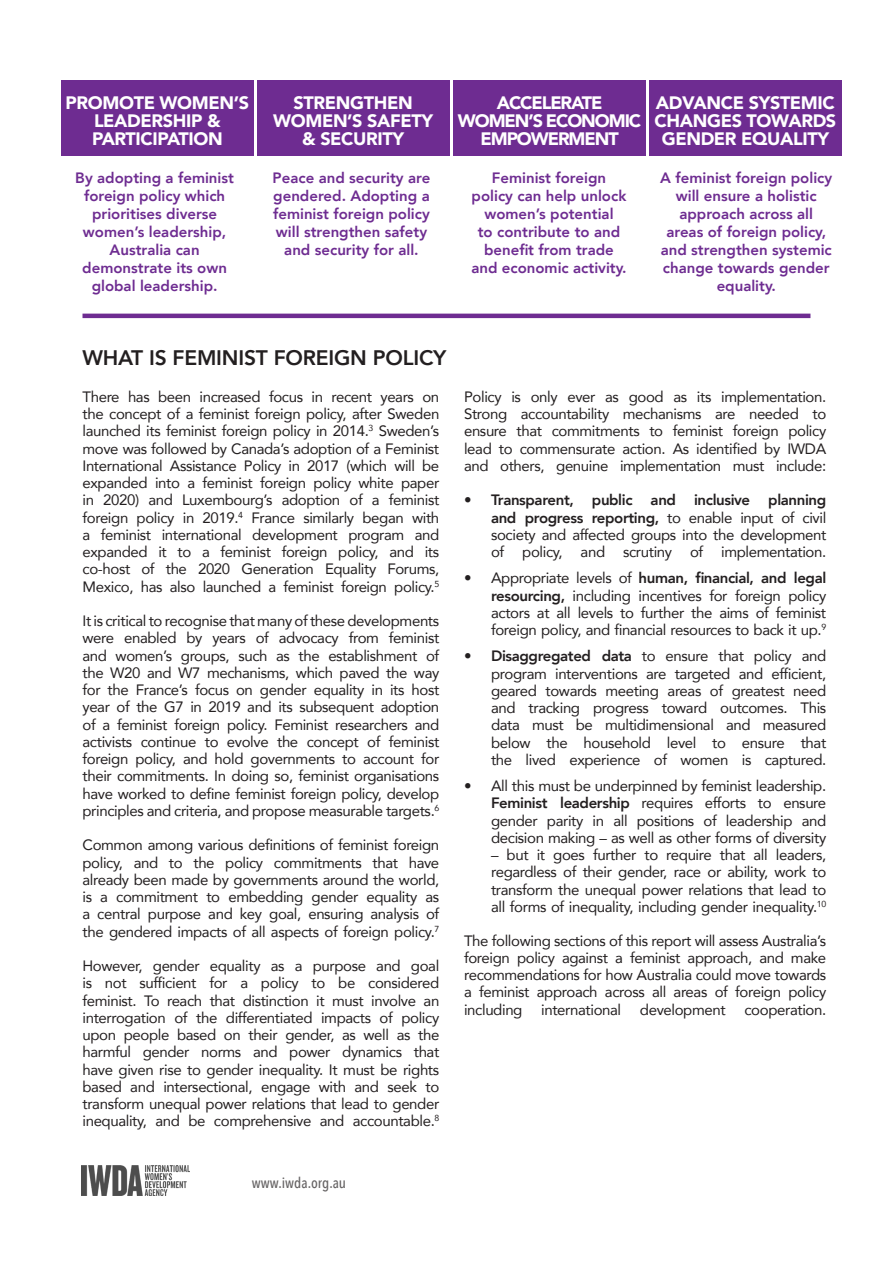
<style>
.page{position:relative;width:893px;height:1263px;background:#fff}
.page>*{position:absolute;margin:0;border:0;box-sizing:border-box;transform-origin:0 0}
.Sub_Heading_-_Black{font:800 21px "Avenir";letter-spacing:-.01em;color:#231f20}
.Icon_heading_underli{font:900 18px/18px "Avenir";letter-spacing:-.02em;color:#fff;text-align:center}
.Icon_heading_underli-2{font:900 18px/18px "Avenir";letter-spacing:-.06em;color:#fff;text-align:center}
.Bodycopy{font:15px/17.2px "Avenir";letter-spacing:-.025em;color:#231f20;text-align:justify}
.Bodycopy_standout_te{font:800 15px/18px "Avenir";color:#6e2c91;text-align:center}
.t1{font:500 15px "Avenir Next Condensed";color:#231f20}
.s1{font-weight:800}
</style>
<div class="page">
<img style="left:82px;top:1165px;width:108px;height:30px">
<div style="left:257px;top:80px;width:192px;height:76px;background:#6e2c91"></div>
<div style="left:61px;top:80px;width:193px;height:76px;background:#6e2c91"></div>
<div style="left:453px;top:80px;width:193px;height:76px;background:#6e2c91"></div>
<div style="left:649px;top:80px;width:193px;height:40px;background:#6e2c91"></div>
<div style="left:649px;top:98px;width:193px;height:58px;background:#6e2c91"></div>
<hr style="left:82px;top:314px;width:728px;height:4px;background:#6e2c91">
<p class="Icon_heading_underli" style="left:66px;top:93px;width:185px">PROMOTE WOMEN’S<br>LEADERSHIP &amp;<br>PARTICIPATION</p>
<p class="Icon_heading_underli-2" style="left:458px;top:93px;width:185px">ACCELERATE<br>WOMEN’S ECONOMIC<br>EMPOWERMENT</p>
<p class="Icon_heading_underli" style="left:656px;top:93px;width:180px">ADVANCE SYSTEMIC</p>
<p class="Icon_heading_underli" style="left:273px;top:93px;width:161px">STRENGTHEN<br>WOMEN’S SAFETY &amp; SECURITY</p>
<p class="Icon_heading_underli" style="left:654px;top:111px;width:183px">CHANGES TOWARDS<br>GENDER EQUALITY</p>
<p class="Bodycopy_standout_te" style="left:75px;top:169px;width:160px">By adopting a feminist foreign policy which prioritises diverse women’s leadership,<br>Australia can demonstrate its own global leadership.</p>
<p class="Bodycopy_standout_te" style="left:273px;top:169px;width:159px">Peace and security are gendered. Adopting a feminist foreign policy will strengthen safety and security for all.</p>
<p class="Bodycopy_standout_te" style="left:471px;top:169px;width:157px">Feminist foreign policy can help unlock women’s potential<br>to contribute to and benefit from trade and economic activity.</p>
<p class="Bodycopy_standout_te" style="left:660px;top:169px;width:173px">A feminist foreign policy will ensure a holistic approach across all areas of foreign policy, and strengthen systemic change towards gender equality.</p>
<p class="Sub_Heading_-_Black" style="left:82px;top:341px;width:365px">WHAT IS FEMINIST FOREIGN POLICY</p>
<p class="Bodycopy" style="left:82px;top:387px;width:358px">There has been increased focus in recent years on the concept of a feminist foreign policy, after Sweden launched its feminist foreign policy in 2014.<sup>3</sup> Sweden’s move was followed by Canada’s adoption of a Feminist International Assistance Policy in 2017 (which will be expanded into a feminist foreign policy white paper in 2020) and Luxembourg’s adoption of a feminist foreign policy in 2019.<sup>4</sup> France similarly began with a feminist international development program and expanded it to a feminist foreign policy, and its co-host of the 2020 Generation Equality Forums, Mexico, has also launched a feminist foreign policy.<sup>5</sup></p>
<p class="Bodycopy" style="left:82px;top:612px;width:358px">It is critical to recognise that many of these developments were enabled by years of advocacy from feminist and women’s groups, such as the establishment of the W20 and W7 mechanisms, which paved the way for the France’s focus on gender equality in its host year of the G7 in 2019 and its subsequent adoption of a feminist foreign policy. Feminist researchers and activists continue to evolve the concept of feminist foreign policy, and hold governments to account for their commitments. In doing so, feminist organisations have worked to define feminist foreign policy, develop principles and criteria, and propose measurable targets.<sup>6</sup></p>
<p class="Bodycopy" style="left:82px;top:836px;width:358px">Common among various definitions of feminist foreign policy, and to the policy commitments that have already been made by governments around the world, is a commitment to embedding gender equality as a central purpose and key goal, ensuring analysis of the gendered impacts of all aspects of foreign policy.<sup>7</sup></p>
<p class="Bodycopy" style="left:82px;top:957px;width:358px">However, gender equality as a purpose and goal is not sufficient for a policy to be considered feminist. To reach that distinction it must involve an interrogation of the differentiated impacts of policy upon people based on their gender, as well as the harmful gender norms and power dynamics that have given rise to gender inequality. It must be rights based and intersectional, engage with and seek to transform unequal power relations that lead to gender inequality, and be comprehensive and accountable.<sup>8</sup></p>
<p class="Bodycopy" style="left:464px;top:387px;width:364px">Policy is only ever as good as its implementation.<br>Strong accountability mechanisms are needed to ensure that commitments to feminist foreign policy lead to commensurate action. As identified by IWDA and others, genuine implementation must include:</p>
<p class="Bodycopy" style="left:491px;top:491px;width:337px;text-indent:-27px"><span class="s1">• Transparent, public and inclusive planning and progress reporting,</span> to enable input of civil society and affected groups into the development of policy, and scrutiny of implementation.</p>
<p class="Bodycopy" style="left:491px;top:569px;width:337px;text-indent:-27px">• Appropriate levels of <span class="s1">human, financial, and legal resourcing,</span> including incentives for foreign policy actors at all levels to further the aims of feminist foreign policy, and financial resources to back it up.<sup>9</sup></p>
<p class="Bodycopy" style="left:491px;top:647px;width:337px;text-indent:-27px"><span class="s1">• Disaggregated data</span> to ensure that policy and program interventions are targeted and efficient, geared towards meeting areas of greatest need and tracking progress toward outcomes. This data must be multidimensional and measured below the household level to ensure that the lived experience of women is captured.</p>
<p class="Bodycopy" style="left:491px;top:777px;width:337px;text-indent:-27px">• All this must be underpinned by feminist leadership.<br><span class="s1">Feminist leadership</span> requires efforts to ensure gender parity in all positions of leadership and decision making – as well as other forms of diversity</p>
<p class="Bodycopy" style="left:491px;top:846px;width:337px">– but it goes further to require that all leaders, regardless of their gender, race or ability, work to transform the unequal power relations that lead to all forms of inequality, including gender inequality.<sup>10</sup></p>
<p class="Bodycopy" style="left:464px;top:931px;width:364px">The following sections of this report will assess Australia’s foreign policy against a feminist approach, and make recommendations for how Australia could move towards a feminist approach across all areas of foreign policy including</p>
<p class="Bodycopy" style="left:541px;top:1000px;width:81px">international</p>
<p class="Bodycopy" style="left:640px;top:1000px;width:87px">development</p>
<p class="Bodycopy" style="left:744px;top:1000px;width:83px">cooperation.</p>
<p class="t1" style="left:252px;top:1174px;width:96px">www.iwda.org.au</p>
</div>
